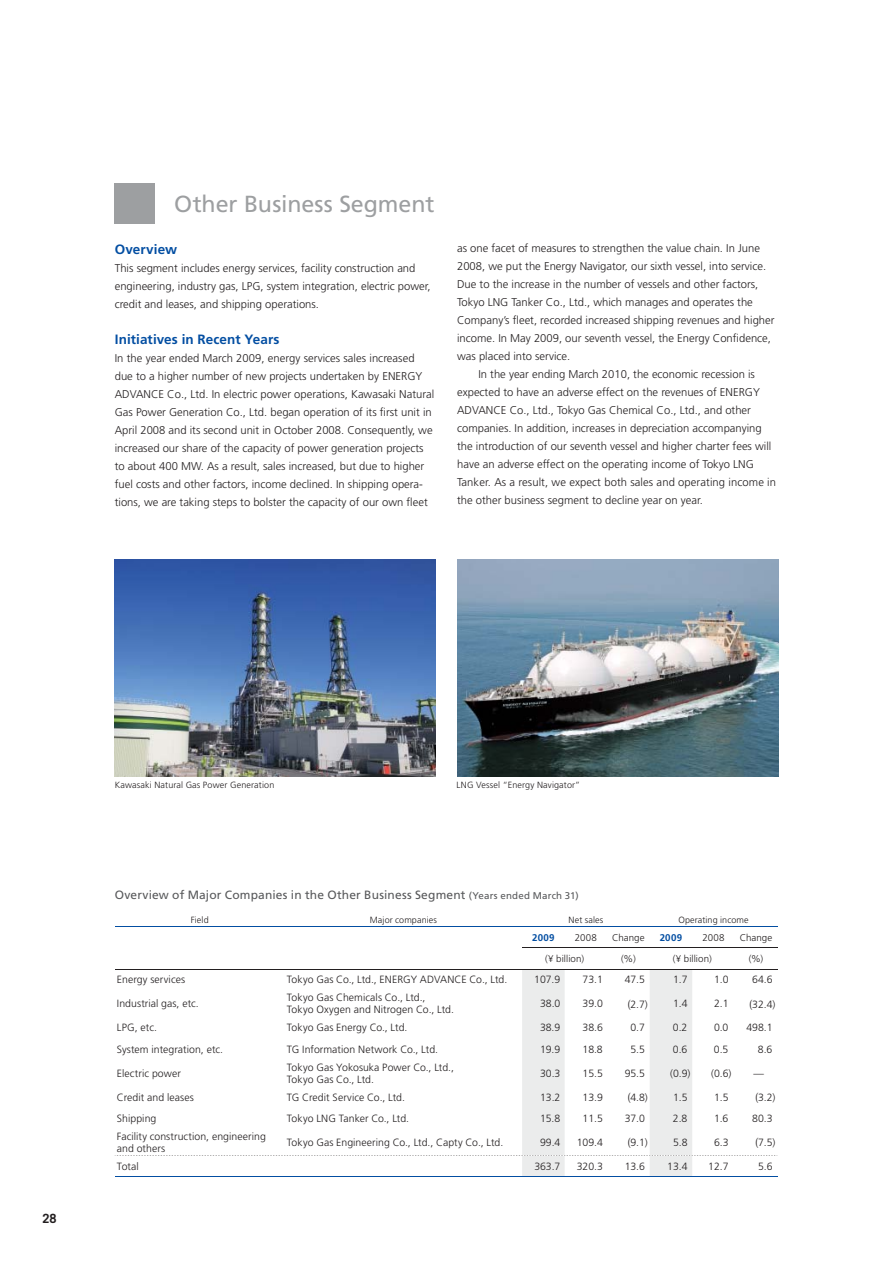
<style>
.page{position:relative;width:893px;height:1263px;background:#fff}
.page>*{position:absolute;margin:0;border:0;box-sizing:border-box;transform-origin:0 0}
.t1{font:23.25px "Frutiger";color:#9d9fa1}
.t2{font:700 13.5px "Frutiger";letter-spacing:.005em;color:#034ea2}
.t3{font:700 12.75px "Trade Gothic";color:#231f20}
.t4{font:12px "Frutiger";letter-spacing:.015em;color:#58595b}
.t5{font:300 11.25px/18px "Frutiger";color:#231f20}
.t6{font:300 10.5px/12px "Frutiger";letter-spacing:.005em;color:#231f20}
.t7{font:300 9.75px "Frutiger";letter-spacing:.005em;color:#231f20}
.t8{font:700 9.75px "Frutiger";letter-spacing:.03em;color:#034ea2}
.t9{font:300 9px "Frutiger";letter-spacing:.015em;color:#231f20}
.s1{font-size:9.75px}
.s2{font-family:"Koz Min Pro Regular 90 pv RKSJ H";font-weight:400}
</style>
<div class="page">
<hr style="left:115px;top:926px;width:662px;height:1px;background:#034ea2">
<hr style="left:522px;top:948px;width:255px;height:1px;background:#231f20">
<svg style="left:115px;top:969px;width:662px;height:208px"></svg>
<hr style="left:115px;top:1177px;width:662px;height:1px;background:#034ea2">
<div style="left:115px;top:183px;width:40px;height:40px;background:#9d9fa1"></div>
<img style="left:115px;top:559px;width:321px;height:217px">
<img style="left:457px;top:559px;width:321px;height:217px">
<h1 class="t1" style="left:174px;top:195px;width:262px">Other Business Segment</h1>
<p class="t2" style="left:115px;top:244px;width:64px">Overview</p>
<p class="t5" style="left:115px;top:260px;width:317px">This segment includes energy services, facility construction and engineering, industry gas, LPG, system integration, electric power, credit and leases, and shipping operations.</p>
<p class="t2" style="left:115px;top:334px;width:166px">Initiatives in Recent Years</p>
<p class="t5" style="left:115px;top:350px;width:321px">In the year ended March 2009, energy services sales increased due to a higher number of new projects undertaken by ENERGY ADVANCE Co., Ltd. In electric power operations, Kawasaki Natural Gas Power Generation Co., Ltd. began operation of its first unit in April 2008 and its second unit in October 2008. Consequently, we increased our share of the capacity of power generation projects to about 400 MW. As a result, sales increased, but due to higher fuel costs and other factors, income declined. In shipping opera&shy;tions, we are taking steps to bolster the capacity of our own fleet</p>
<p class="t5" style="left:457px;top:240px;width:304px">as one facet of measures to strengthen the value chain. In June</p>
<p class="t5" style="left:457px;top:258px;width:311px">2008, we put the Energy Navigator, our sixth vessel, into service.</p>
<p class="t5" style="left:457px;top:276px;width:303px">Due to the increase in the number of vessels and other factors,</p>
<p class="t5" style="left:457px;top:294px;width:297px">Tokyo LNG Tanker Co., Ltd., which manages and operates the</p>
<p class="t5" style="left:457px;top:312px;width:319px">Company’s fleet, recorded increased shipping revenues and higher</p>
<p class="t5" style="left:457px;top:330px;width:315px">income. In May 2009, our seventh vessel, the Energy Confidence,</p>
<p class="t5" style="left:457px;top:348px;width:115px">was placed into service.</p>
<p class="t5" style="left:478px;top:366px;width:278px">In the year ending March 2010, the economic recession is</p>
<p class="t5" style="left:457px;top:384px;width:304px">expected to have an adverse effect on the revenues of ENERGY</p>
<p class="t5" style="left:457px;top:402px;width:295px">ADVANCE Co., Ltd., Tokyo Gas Chemical Co., Ltd., and other</p>
<p class="t5" style="left:457px;top:420px;width:306px">companies. In addition, increases in depreciation accompanying</p>
<p class="t5" style="left:457px;top:438px;width:316px">the introduction of our seventh vessel and higher charter fees will</p>
<p class="t5" style="left:457px;top:456px;width:298px">have an adverse effect on the operating income of Tokyo LNG</p>
<p class="t5" style="left:457px;top:474px;width:320px">Tanker. As a result, we expect both sales and operating income in</p>
<p class="t5" style="left:457px;top:492px;width:247px">the other business segment to decline year on year.</p>
<p class="t3" style="left:42px;top:1214px;width:16px">28</p>
<p class="t9" style="left:115px;top:781px;width:161px">Kawasaki Natural Gas Power Generation</p>
<p class="t9" style="left:456px;top:781px;width:125px">LNG Vessel “Energy Navigator”</p>
<p class="t4" style="left:115px;top:890px;width:465px">Overview of Major Companies in the Other Business Segment <span class="s1">(Years ended March 31)</span></p>
<p class="t9" style="left:191px;top:916px;width:19px">Field</p>
<p class="t9" style="left:370px;top:916px;width:69px">Major companies</p>
<p class="t9" style="left:568px;top:916px;width:36px">Net sales</p>
<p class="t9" style="left:678px;top:916px;width:72px">Operating income</p>
<p class="t8" style="left:532px;top:933px;width:24px">2009</p>
<p class="t7" style="left:575px;top:933px;width:24px">2008</p>
<p class="t7" style="left:612px;top:933px;width:34px">Change</p>
<p class="t8" style="left:660px;top:933px;width:24px">2009</p>
<p class="t7" style="left:702px;top:933px;width:24px">2008</p>
<p class="t7" style="left:740px;top:933px;width:34px">Change</p>
<p class="t7" style="left:545px;top:955px;width:41px">(¥ billion)</p>
<p class="t7" style="left:621px;top:955px;width:16px">(%)</p>
<p class="t7" style="left:673px;top:955px;width:41px">(¥ billion)</p>
<p class="t7" style="left:749px;top:955px;width:16px">(%)</p>
<p class="t6" style="left:117px;top:975px;width:70px">Energy services</p>
<p class="t6" style="left:287px;top:975px;width:222px">Tokyo Gas Co., Ltd., ENERGY ADVANCE Co., Ltd.</p>
<p class="t6" style="left:534px;top:975px;width:28px">107.9</p>
<p class="t6" style="left:582px;top:975px;width:22px">73.1</p>
<p class="t6" style="left:625px;top:975px;width:22px">47.5</p>
<p class="t6" style="left:673px;top:975px;width:16px">1.7</p>
<p class="t6" style="left:714px;top:975px;width:16px">1.0</p>
<p class="t6" style="left:752px;top:975px;width:22px">64.6</p>
<p class="t6" style="left:117px;top:999px;width:83px">Industrial gas, etc.</p>
<p class="t6" style="left:287px;top:993px;width:169px">Tokyo Gas Chemicals Co., Ltd.,<br>Tokyo Oxygen and Nitrogen Co., Ltd.</p>
<p class="t6" style="left:540px;top:999px;width:22px">38.0</p>
<p class="t6" style="left:583px;top:999px;width:22px">39.0</p>
<p class="t6" style="left:627px;top:999px;width:22px"><span class="s2">(</span>2.7)</p>
<p class="t6" style="left:673px;top:999px;width:16px">1.4</p>
<p class="t6" style="left:714px;top:999px;width:16px">2.1</p>
<p class="t6" style="left:749px;top:999px;width:28px"><span class="s2">(</span>32.4)</p>
<p class="t6" style="left:117px;top:1023px;width:42px">LPG, etc.</p>
<p class="t6" style="left:287px;top:1023px;width:122px">Tokyo Gas Energy Co., Ltd.</p>
<p class="t6" style="left:540px;top:1023px;width:22px">38.9</p>
<p class="t6" style="left:582px;top:1023px;width:22px">38.6</p>
<p class="t6" style="left:630px;top:1023px;width:16px">0.7</p>
<p class="t6" style="left:673px;top:1023px;width:16px">0.2</p>
<p class="t6" style="left:714px;top:1023px;width:16px">0.0</p>
<p class="t6" style="left:746px;top:1023px;width:28px">498.1</p>
<p class="t6" style="left:117px;top:1044px;width:108px">System integration, etc.</p>
<p class="t6" style="left:287px;top:1044px;width:153px">TG Information Network Co., Ltd.</p>
<p class="t6" style="left:540px;top:1044px;width:22px">19.9</p>
<p class="t6" style="left:582px;top:1044px;width:22px">18.8</p>
<p class="t6" style="left:630px;top:1044px;width:16px">5.5</p>
<p class="t6" style="left:673px;top:1044px;width:16px">0.6</p>
<p class="t6" style="left:714px;top:1044px;width:16px">0.5</p>
<p class="t6" style="left:758px;top:1044px;width:16px">8.6</p>
<p class="t6" style="left:117px;top:1068px;width:66px">Electric power</p>
<p class="t6" style="left:287px;top:1062px;width:169px">Tokyo Gas Yokosuka Power Co., Ltd.,<br>Tokyo Gas Co., Ltd.</p>
<p class="t6" style="left:540px;top:1068px;width:22px">30.3</p>
<p class="t6" style="left:583px;top:1068px;width:22px">15.5</p>
<p class="t6" style="left:625px;top:1068px;width:22px">95.5</p>
<p class="t6" style="left:670px;top:1068px;width:22px">(0.9)</p>
<p class="t6" style="left:711px;top:1068px;width:22px">(0.6)</p>
<p class="t6" style="left:753px;top:1068px;width:12px">—</p>
<p class="t6" style="left:117px;top:1092px;width:78px">Credit and leases</p>
<p class="t6" style="left:287px;top:1092px;width:120px">TG Credit Service Co., Ltd.</p>
<p class="t6" style="left:540px;top:1092px;width:22px">13.2</p>
<p class="t6" style="left:583px;top:1092px;width:22px">13.9</p>
<p class="t6" style="left:627px;top:1092px;width:22px"><span class="s2">(</span>4.8)</p>
<p class="t6" style="left:673px;top:1092px;width:16px">1.5</p>
<p class="t6" style="left:714px;top:1092px;width:16px">1.5</p>
<p class="t6" style="left:755px;top:1092px;width:22px"><span class="s2">(</span>3.2)</p>
<p class="t6" style="left:117px;top:1113px;width:41px">Shipping</p>
<p class="t6" style="left:287px;top:1113px;width:124px">Tokyo LNG Tanker Co., Ltd.</p>
<p class="t6" style="left:540px;top:1113px;width:22px">15.8</p>
<p class="t6" style="left:582px;top:1113px;width:22px">11.5</p>
<p class="t6" style="left:625px;top:1113px;width:22px">37.0</p>
<p class="t6" style="left:673px;top:1113px;width:16px">2.8</p>
<p class="t6" style="left:714px;top:1113px;width:16px">1.6</p>
<p class="t6" style="left:752px;top:1113px;width:22px">80.3</p>
<p class="t6" style="left:117px;top:1131px;width:151px">Facility construction, engineering and others</p>
<p class="t6" style="left:287px;top:1137px;width:218px">Tokyo Gas Engineering Co., Ltd., Capty Co., Ltd.</p>
<p class="t6" style="left:540px;top:1137px;width:22px">99.4</p>
<p class="t6" style="left:577px;top:1137px;width:28px">109.4</p>
<p class="t6" style="left:627px;top:1138px;width:22px"><span class="s2">(</span>9.1)</p>
<p class="t6" style="left:673px;top:1137px;width:16px">5.8</p>
<p class="t6" style="left:714px;top:1137px;width:16px">6.3</p>
<p class="t6" style="left:755px;top:1138px;width:22px"><span class="s2">(</span>7.5)</p>
<p class="t6" style="left:117px;top:1161px;width:23px">Total</p>
<p class="t6" style="left:534px;top:1161px;width:28px">363.7</p>
<p class="t6" style="left:577px;top:1161px;width:28px">320.3</p>
<p class="t6" style="left:625px;top:1161px;width:22px">13.6</p>
<p class="t6" style="left:667px;top:1161px;width:22px">13.4</p>
<p class="t6" style="left:708px;top:1161px;width:22px">12.7</p>
<p class="t6" style="left:758px;top:1161px;width:16px">5.6</p>
</div>
